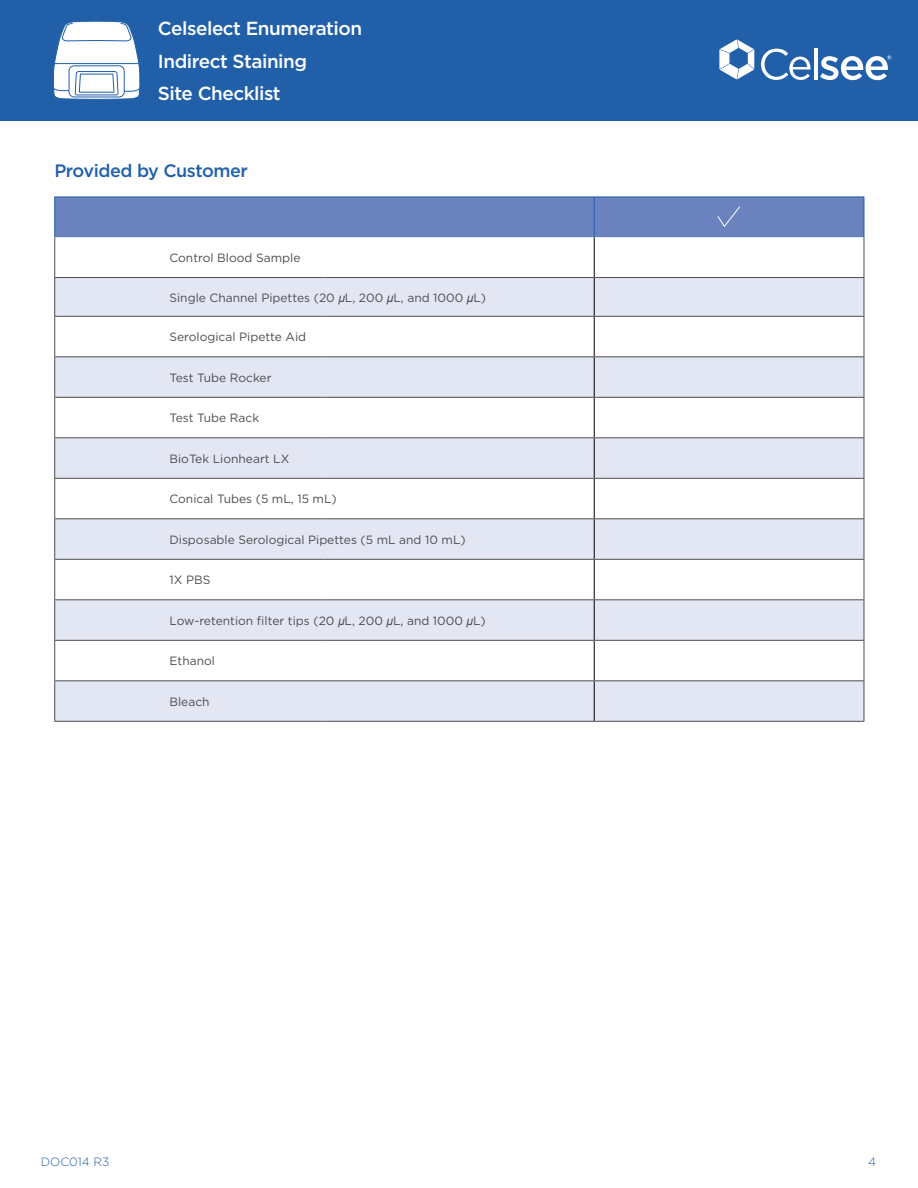
<style>
.page{position:relative;width:918px;height:1188px;background:#fff}
.page>*{position:absolute;margin:0;border:0;box-sizing:border-box;transform-origin:0 0}
.t1{font:500 18.9px/32.4px "Gotham";letter-spacing:-.025em;color:#fff}
.Note{font:500 18px "Gotham";letter-spacing:-.025em;color:#2160a9}
.Table_Row_Left_Align{font:12px "Gotham";color:#4d4d4f}
.Page___Right{font:300 12px "Gotham";color:#2160a9}
.s1{font-family:"Arial";font-style:italic}
</style>
<div class="page">
<div style="left:0;top:0;width:918px;height:121px;background:#2160a9"></div>
<svg style="left:761px;top:49px;width:50px;height:31px"></svg>
<hr style="left:814px;top:48px;width:3px;height:31px;background:#fff">
<svg style="left:719px;top:39px;width:35px;height:40px"></svg>
<svg style="left:820px;top:55px;width:71px;height:25px"></svg>
<svg style="left:53px;top:21px;width:87px;height:79px"></svg>
<svg style="left:595px;top:237px;width:269px;height:40px"></svg>
<svg style="left:55px;top:278px;width:809px;height:443px;fill:#e3e6f3"></svg>
<svg style="left:595px;top:479px;width:269px;height:201px"></svg>
<hr style="left:54px;top:237px;width:1px;height:40px;background:#4d4d4f">
<hr style="left:54px;top:278px;width:1px;height:38px;background:#4d4d4f">
<hr style="left:54px;top:317px;width:1px;height:39px;background:#4d4d4f">
<hr style="left:54px;top:357px;width:1px;height:40px;background:#4d4d4f">
<hr style="left:54px;top:398px;width:1px;height:39px;background:#4d4d4f">
<hr style="left:54px;top:438px;width:1px;height:40px;background:#4d4d4f">
<hr style="left:54px;top:479px;width:1px;height:39px;background:#4d4d4f">
<hr style="left:54px;top:519px;width:1px;height:40px;background:#4d4d4f">
<hr style="left:54px;top:560px;width:1px;height:39px;background:#4d4d4f">
<hr style="left:54px;top:600px;width:1px;height:40px;background:#4d4d4f">
<hr style="left:54px;top:641px;width:1px;height:39px;background:#4d4d4f">
<hr style="left:54px;top:681px;width:1px;height:40px;background:#4d4d4f">
<hr style="left:54px;top:721px;width:270px;height:1px;background:#4d4d4f">
<hr style="left:324px;top:721px;width:270px;height:1px;background:#4d4d4f">
<hr style="left:54px;top:277px;width:270px;height:1px;background:#4d4d4f">
<hr style="left:324px;top:277px;width:270px;height:1px;background:#4d4d4f">
<hr style="left:54px;top:316px;width:270px;height:1px;background:#4d4d4f">
<hr style="left:324px;top:316px;width:270px;height:1px;background:#4d4d4f">
<hr style="left:54px;top:356px;width:270px;height:1px;background:#4d4d4f">
<hr style="left:324px;top:356px;width:270px;height:1px;background:#4d4d4f">
<hr style="left:54px;top:397px;width:270px;height:1px;background:#4d4d4f">
<hr style="left:324px;top:397px;width:270px;height:1px;background:#4d4d4f">
<hr style="left:54px;top:437px;width:270px;height:1px;background:#4d4d4f">
<hr style="left:324px;top:437px;width:270px;height:1px;background:#4d4d4f">
<hr style="left:54px;top:478px;width:270px;height:1px;background:#4d4d4f">
<hr style="left:324px;top:478px;width:270px;height:1px;background:#4d4d4f">
<hr style="left:54px;top:518px;width:270px;height:1px;background:#4d4d4f">
<hr style="left:324px;top:518px;width:270px;height:1px;background:#4d4d4f">
<hr style="left:54px;top:559px;width:270px;height:1px;background:#4d4d4f">
<hr style="left:324px;top:559px;width:270px;height:1px;background:#4d4d4f">
<hr style="left:54px;top:599px;width:270px;height:1px;background:#4d4d4f">
<hr style="left:324px;top:599px;width:270px;height:1px;background:#4d4d4f">
<hr style="left:54px;top:640px;width:270px;height:1px;background:#4d4d4f">
<hr style="left:324px;top:640px;width:270px;height:1px;background:#4d4d4f">
<hr style="left:54px;top:680px;width:270px;height:1px;background:#4d4d4f">
<hr style="left:324px;top:680px;width:270px;height:1px;background:#4d4d4f">
<hr style="left:594px;top:237px;width:1px;height:40px;background:#000">
<hr style="left:594px;top:278px;width:1px;height:38px;background:#000">
<hr style="left:594px;top:317px;width:1px;height:39px;background:#000">
<hr style="left:594px;top:357px;width:1px;height:40px;background:#000">
<hr style="left:594px;top:398px;width:1px;height:39px;background:#000">
<hr style="left:594px;top:438px;width:1px;height:40px;background:#000">
<hr style="left:594px;top:479px;width:1px;height:39px;background:#000">
<hr style="left:594px;top:519px;width:1px;height:40px;background:#000">
<hr style="left:594px;top:560px;width:1px;height:39px;background:#000">
<hr style="left:594px;top:600px;width:1px;height:40px;background:#000">
<hr style="left:594px;top:641px;width:1px;height:39px;background:#000">
<hr style="left:594px;top:681px;width:1px;height:40px;background:#000">
<hr style="left:864px;top:237px;width:1px;height:40px;background:#4d4d4f">
<hr style="left:864px;top:278px;width:1px;height:38px;background:#4d4d4f">
<hr style="left:864px;top:317px;width:1px;height:39px;background:#4d4d4f">
<hr style="left:864px;top:357px;width:1px;height:40px;background:#4d4d4f">
<hr style="left:864px;top:398px;width:1px;height:39px;background:#4d4d4f">
<hr style="left:864px;top:438px;width:1px;height:40px;background:#4d4d4f">
<hr style="left:864px;top:479px;width:1px;height:39px;background:#4d4d4f">
<hr style="left:864px;top:519px;width:1px;height:40px;background:#4d4d4f">
<hr style="left:864px;top:560px;width:1px;height:39px;background:#4d4d4f">
<hr style="left:864px;top:600px;width:1px;height:40px;background:#4d4d4f">
<hr style="left:864px;top:641px;width:1px;height:39px;background:#4d4d4f">
<hr style="left:864px;top:681px;width:1px;height:40px;background:#4d4d4f">
<hr style="left:594px;top:721px;width:270px;height:1px;background:#4d4d4f">
<hr style="left:594px;top:277px;width:270px;height:1px;background:#4d4d4f">
<hr style="left:594px;top:316px;width:270px;height:1px;background:#4d4d4f">
<hr style="left:594px;top:356px;width:270px;height:1px;background:#4d4d4f">
<hr style="left:594px;top:397px;width:270px;height:1px;background:#4d4d4f">
<hr style="left:594px;top:437px;width:270px;height:1px;background:#4d4d4f">
<hr style="left:594px;top:478px;width:270px;height:1px;background:#4d4d4f">
<hr style="left:594px;top:518px;width:270px;height:1px;background:#4d4d4f">
<hr style="left:594px;top:559px;width:270px;height:1px;background:#4d4d4f">
<hr style="left:594px;top:599px;width:270px;height:1px;background:#4d4d4f">
<hr style="left:594px;top:640px;width:270px;height:1px;background:#4d4d4f">
<hr style="left:594px;top:680px;width:270px;height:1px;background:#4d4d4f">
<hr style="left:54px;top:197px;width:1px;height:40px;background:#2160a9">
<hr style="left:864px;top:197px;width:1px;height:40px;background:#2160a9">
<div style="left:55px;top:197px;width:809px;height:40px;background:#6a82bd"></div>
<h1 class="t1" style="left:158px;top:12px;width:206px">Celselect Enumeration<br>Indirect Staining<br>Site Checklist</h1>
<p class="Note" style="left:54px;top:159px;width:195px">Provided by Customer</p>
<p class="Table_Row_Left_Align" style="left:169px;top:250px;width:132px">Control Blood Sample</p>
<p class="Table_Row_Left_Align" style="left:169px;top:290px;width:318px">Single Channel Pipettes (20 <span class="s1">μ</span>L, 200 <span class="s1">μ</span>L, and 1000 <span class="s1">μ</span>L)</p>
<p class="Table_Row_Left_Align" style="left:169px;top:329px;width:138px">Serological Pipette Aid</p>
<p class="Table_Row_Left_Align" style="left:169px;top:370px;width:104px">Test Tube Rocker</p>
<p class="Table_Row_Left_Align" style="left:169px;top:410px;width:91px">Test Tube Rack</p>
<p class="Table_Row_Left_Align" style="left:169px;top:451px;width:121px">BioTek Lionheart LX</p>
<p class="Table_Row_Left_Align" style="left:169px;top:491px;width:169px">Conical Tubes (5 mL, 15 mL)</p>
<p class="Table_Row_Left_Align" style="left:169px;top:532px;width:298px">Disposable Serological Pipettes (5 mL and 10 mL)</p>
<p class="Table_Row_Left_Align" style="left:169px;top:572px;width:42px">1X PBS</p>
<p class="Table_Row_Left_Align" style="left:169px;top:613px;width:318px">Low-retention filter tips (20 <span class="s1">μ</span>L, 200 <span class="s1">μ</span>L, and 1000 <span class="s1">μ</span>L)</p>
<p class="Table_Row_Left_Align" style="left:169px;top:653px;width:47px">Ethanol</p>
<p class="Table_Row_Left_Align" style="left:169px;top:694px;width:42px">Bleach</p>
<p class="Page___Right" style="left:41px;top:1156px;width:70px">DOC014 R3</p>
<p class="Page___Right" style="left:868px;top:1156px;width:9px">4</p>
</div>
